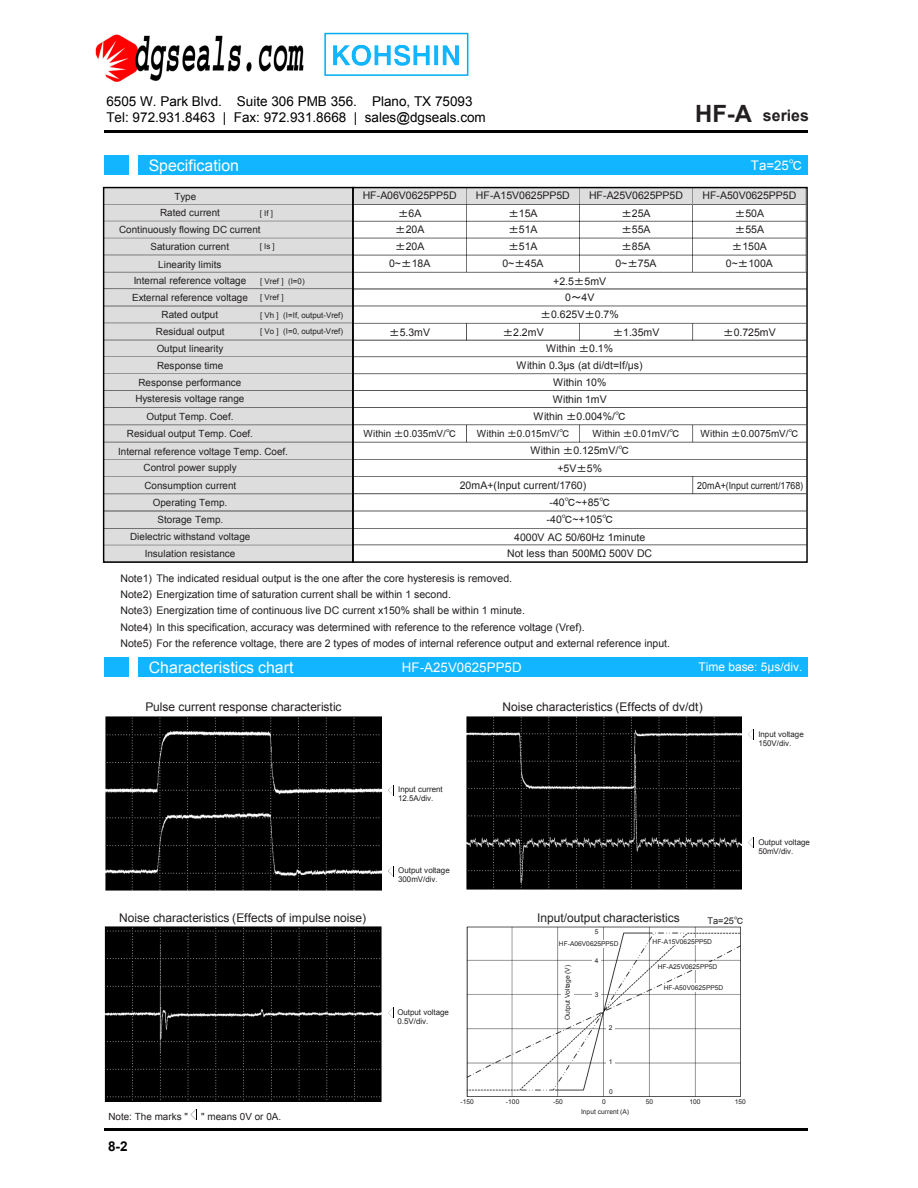
<style>
.page{position:relative;width:918px;height:1188px;background:#fff}
.page>*{position:absolute;margin:0;border:0;box-sizing:border-box;transform-origin:0 0}
.t1{font:15.9px "Arial";color:#fff}
.t2{font:700 15.9px "Arial";letter-spacing:.005em;color:#231f20}
.t3{font:13.5px/16.2px "Arial";color:#000}
.t4{font:700 13.5px "Arial";color:#000}
.t5{font:13.35px "Arial";letter-spacing:.005em;color:#fff}
.t6{font:12px "Arial";color:#231f20}
.t7{font:12px "Arial";color:#fff}
.t8{font:10.5px/16.8px "Arial";color:#231f20}
.t9{font:9.9px/16.8px "Arial";color:#231f20;text-align:center}
.t10{font:9.75px "Arial";letter-spacing:-.005em;color:#231f20;scale:.9 1}
.t11{font:9.3px "Arial";color:#231f20}
.t12{font:7.95px/9.3px "Arial";letter-spacing:-.005em;color:#231f20}
.t13{font:6.6px "Arial";letter-spacing:.005em;color:#231f20}
.s1{font-size:23.85px}
.s2{font-family:"MS Gothic"}
.s3{font-family:"MS P Gothic"}
</style>
<div class="page">
<img style="left:95px;top:34px;width:209px;height:48px">
<svg style="left:467px;top:927px;width:274px;height:170px"></svg>
<div style="left:606px;top:1022px;width:9px;height:12px;background:#fff"></div>
<div style="left:592px;top:989px;width:9px;height:12px;background:#fff"></div>
<div style="left:592px;top:955px;width:9px;height:12px;background:#fff"></div>
<div style="left:652px;top:939px;width:60px;height:6px;background:#fff"></div>
<div style="left:666px;top:984px;width:46px;height:8px;background:#fff"></div>
<div style="left:570px;top:940px;width:48px;height:7px;background:#fff"></div>
<div style="left:657px;top:962px;width:56px;height:8px;background:#fff"></div>
<div style="left:606px;top:1056px;width:9px;height:12px;background:#fff"></div>
<img style="left:104px;top:926px;width:278px;height:175px">
<img style="left:466px;top:717px;width:275px;height:173px">
<img style="left:105px;top:717px;width:277px;height:173px">
<hr style="left:104px;top:130px;width:704px;height:2px;background:#000">
<hr style="left:104px;top:1128px;width:704px;height:3px;background:#000">
<div style="left:104px;top:657px;width:704px;height:20px;background:#12b5ff"></div>
<div style="left:129px;top:656px;width:8px;height:24px;background:#fff"></div>
<svg style="left:388px;top:866px;width:6px;height:10px"></svg>
<svg style="left:748px;top:837px;width:6px;height:11px"></svg>
<svg style="left:748px;top:729px;width:6px;height:11px"></svg>
<svg style="left:388px;top:785px;width:6px;height:11px"></svg>
<svg style="left:388px;top:1007px;width:6px;height:11px"></svg>
<div style="left:104px;top:155px;width:704px;height:20px;background:#12b5ff"></div>
<div style="left:129px;top:154px;width:8px;height:24px;background:#fff"></div>
<svg style="left:191px;top:1109px;width:6px;height:11px"></svg>
<svg style="left:103px;top:187px;width:704px;height:375px"></svg>
<div style="left:561px;top:965px;width:13px;height:55px;background:#fff"></div>
<div style="left:324px;top:33px;width:144px;height:43px;border:2px solid #00aeef"></div>
<img style="left:333px;top:44px;width:126px;height:22px">
<p class="t3" style="left:106px;top:93px;width:381px">6505 W. Park Blvd. Suite 306 PMB 356. Plano, TX 75093<br>Tel: 972.931.8463 | Fax: 972.931.8668 | sales@dgseals.com</p>
<h1 class="t2" style="left:695px;top:104px;width:115px"><span class="s1">HF-A</span> series</h1>
<h1 class="t1" style="left:149px;top:154px;width:92px">Specification</h1>
<p class="t5" style="left:751px;top:156px;width:53px">Ta=25<span class="s2">℃</span></p>
<p class="t8" style="left:363px;top:187px;width:95px">HF-A06V0625PP5D</p>
<p class="t8" style="left:476px;top:187px;width:95px">HF-A15V0625PP5D</p>
<p class="t8" style="left:589px;top:187px;width:95px">HF-A25V0625PP5D</p>
<p class="t8" style="left:395px;top:205px;width:31px"><span class="s3">±</span>6A <span class="s3">±</span>20A <span class="s3">±</span>20A</p>
<p class="t8" style="left:508px;top:205px;width:31px;text-align:justify"><span class="s3">±</span>15A <span class="s3">±</span>51A <span class="s3">±</span>51A</p>
<p class="t8" style="left:621px;top:205px;width:31px;text-align:justify"><span class="s3">±</span>25A <span class="s3">±</span>55A <span class="s3">±</span>85A</p>
<p class="t8" style="left:389px;top:255px;width:43px">0~<span class="s3">±</span>18A</p>
<p class="t8" style="left:502px;top:255px;width:43px">0~<span class="s3">±</span>45A</p>
<p class="t8" style="left:615px;top:255px;width:43px">0~<span class="s3">±</span>75A</p>
<p class="t9" style="left:174px;top:188px;width:23px">Type</p>
<p class="t9" style="left:160px;top:205px;width:61px">Rated current</p>
<p class="t12" style="left:260px;top:208px;width:15px">[ If ]</p>
<p class="t9" style="left:119px;top:221px;width:143px">Continuously flowing DC current</p>
<p class="t9" style="left:151px;top:238px;width:80px">Saturation current</p>
<p class="t9" style="left:134px;top:272px;width:114px">Internal reference voltage</p>
<p class="t12" style="left:260px;top:242px;width:17px">[ Is ]</p>
<p class="t9" style="left:158px;top:256px;width:65px">Linearity limits</p>
<p class="t8" style="left:553px;top:272px;width:55px">+2.5<span class="s3">±</span>5mV</p>
<p class="t12" style="left:260px;top:272px;width:46px;line-height:16.8px">[ Vref ] (I=0) [ Vref ]</p>
<p class="t9" style="left:132px;top:289px;width:117px">External reference voltage</p>
<p class="t8" style="left:565px;top:289px;width:31px">0<span class="s3">～</span>4V</p>
<p class="t8" style="left:702px;top:187px;width:95px;text-align:center">HF-A50V0625PP5D <span class="s3">±</span>50A<br><span class="s3">±</span>55A<br><span class="s3">±</span>150A<br>0~<span class="s3">±</span>100A</p>
<p class="t9" style="left:162px;top:306px;width:58px">Rated output</p>
<p class="t9" style="left:156px;top:323px;width:70px">Residual output</p>
<p class="t12" style="left:260px;top:310px;width:85px">[ Vh ] (I=If, output-Vref)</p>
<p class="t12" style="left:260px;top:327px;width:85px">[ Vo ] (I=0, output-Vref)</p>
<p class="t8" style="left:389px;top:323px;width:43px"><span class="s3">±</span>5.3mV</p>
<p class="t8" style="left:503px;top:306px;width:118px;text-indent:38px"><span class="s3">±</span>0.625V<span class="s3">±</span>0.7% <span class="s3">±</span>2.2mV</p>
<p class="t8" style="left:613px;top:323px;width:48px"><span class="s3">±</span>1.35mV</p>
<p class="t8" style="left:723px;top:323px;width:54px"><span class="s3">±</span>0.725mV</p>
<p class="t9" style="left:135px;top:340px;width:111px">Output linearity<br>Response time<br>Response performance<br>Hysteresis voltage range</p>
<p class="t9" style="left:146px;top:408px;width:89px">Output Temp. Coef.</p>
<p class="t8" style="left:517px;top:340px;width:128px;text-align:center">Within <span class="s3">±</span>0.1%<br>Within 0.3μs (at di/dt=If/μs)</p>
<p class="t8" style="left:534px;top:374px;width:94px;text-align:center">Within 10%<br>Within 1mV<br>Within <span class="s3">±</span>0.004%/<span class="s2">℃</span></p>
<p class="t9" style="left:127px;top:425px;width:128px">Residual output Temp. Coef.</p>
<p class="t9" style="left:363px;top:425px;width:94px">Within <span class="s3">±</span>0.035mV/<span class="s2">℃</span></p>
<p class="t9" style="left:477px;top:425px;width:94px">Within <span class="s3">±</span>0.015mV/<span class="s2">℃</span></p>
<p class="t9" style="left:592px;top:425px;width:89px">Within <span class="s3">±</span>0.01mV/<span class="s2">℃</span></p>
<p class="t9" style="left:701px;top:425px;width:100px">Within <span class="s3">±</span>0.0075mV/<span class="s2">℃</span></p>
<p class="t9" style="left:118px;top:443px;width:171px">Internal reference voltage Temp. Coef.</p>
<p class="t8" style="left:530px;top:442px;width:100px">Within <span class="s3">±</span>0.125mV/<span class="s2">℃</span></p>
<p class="t9" style="left:144px;top:459px;width:95px">Control power supply</p>
<p class="t9" style="left:130px;top:494px;width:122px">Operating Temp.<br>Storage Temp.<br>Dielectric withstand voltage<br>Insulation resistance</p>
<p class="t9" style="left:144px;top:477px;width:93px">Consumption current</p>
<p class="t8" style="left:557px;top:460px;width:46px">+5V<span class="s3">±</span>5%</p>
<p class="t8" style="left:460px;top:476px;width:128px">20mA+(Input current/1760)</p>
<p class="t8" style="left:550px;top:494px;width:62px">-40<span class="s2">℃</span>~+85<span class="s2">℃</span></p>
<p class="t8" style="left:547px;top:511px;width:68px">-40<span class="s2">℃</span>~+105<span class="s2">℃</span></p>
<p class="t8" style="left:514px;top:528px;width:133px">4000V AC 50/60Hz 1minute</p>
<p class="t8" style="left:507px;top:545px;width:146px">Not less than 500MΩ 500V DC</p>
<p class="t8" style="left:121px;top:570px;width:551px;line-height:16.2px">Note1) The indicated residual output is the one after the core hysteresis is removed.<br>Note2) Energization time of saturation current shall be within 1 second.<br>Note3) Energization time of continuous live DC current x150% shall be within 1 minute.<br>Note4) In this specification, accuracy was determined with reference to the reference voltage (Vref).<br>Note5) For the reference voltage, there are 2 types of modes of internal reference output and external reference input.</p>
<p class="t10" style="left:697px;top:479px;width:119px">20mA+(Input current/1768)</p>
<h1 class="t1" style="left:149px;top:656px;width:146px">Characteristics chart</h1>
<p class="t5" style="left:402px;top:658px;width:121px">HF-A25V0625PP5D</p>
<p class="t7" style="left:699px;top:659px;width:105px">Time base: 5μs/div.</p>
<p class="t6" style="left:145px;top:698px;width:198px">Pulse current response characteristic</p>
<p class="t6" style="left:503px;top:699px;width:202px">Noise characteristics (Effects of dv/dt)</p>
<p class="t12" style="left:758px;top:729px;width:47px">Input voltage<br>150V/div.</p>
<p class="t12" style="left:398px;top:784px;width:46px">Input current<br>12.5A/div.</p>
<p class="t12" style="left:758px;top:838px;width:53px">Output voltage<br>50mV/div.</p>
<p class="t12" style="left:398px;top:865px;width:53px">Output voltage<br>300mV/div.</p>
<p class="t6" style="left:119px;top:910px;width:248px">Noise characteristics (Effects of impulse noise)</p>
<p class="t6" style="left:537px;top:910px;width:144px">Input/output characteristics</p>
<p class="t11" style="left:707px;top:915px;width:37px">Ta=25<span class="s2">℃</span></p>
<p class="t13" style="left:595px;top:927px;width:5px">5</p>
<p class="t13" style="left:559px;top:939px;width:61px">HF-A06V0625PP5D</p>
<p class="t13" style="left:653px;top:937px;width:61px">HF-A15V0625PP5D</p>
<p class="t12" style="left:397px;top:1007px;width:53px">Output voltage<br>0.5V/div.</p>
<p class="t13" style="left:563px;top:1020px;width:56px;rotate:-90deg">Output Voltage (V)</p>
<p class="t13" style="left:595px;top:957px;width:5px">4</p>
<p class="t13" style="left:595px;top:990px;width:5px">3</p>
<p class="t13" style="left:609px;top:1024px;width:5px">2</p>
<p class="t13" style="left:658px;top:962px;width:61px">HF-A25V0625PP5D</p>
<p class="t13" style="left:664px;top:983px;width:61px">HF-A50V0625PP5D</p>
<p class="t13" style="left:609px;top:1057px;width:5px">1</p>
<p class="t13" style="left:609px;top:1087px;width:5px">0</p>
<p class="t13" style="left:460px;top:1098px;width:15px">-150</p>
<p class="t13" style="left:506px;top:1098px;width:15px">-100</p>
<p class="t13" style="left:602px;top:1098px;width:5px">0</p>
<p class="t13" style="left:646px;top:1098px;width:9px">50</p>
<p class="t13" style="left:689px;top:1098px;width:13px">100</p>
<p class="t13" style="left:735px;top:1098px;width:13px">150</p>
<p class="t13" style="left:553px;top:1098px;width:11px">-50</p>
<p class="t9" style="left:108px;top:1108px;width:81px">Note: The marks "</p>
<p class="t9" style="left:201px;top:1108px;width:82px">" means 0V or 0A.</p>
<p class="t13" style="left:581px;top:1107px;width:49px">Input current (A)</p>
<p class="t4" style="left:108px;top:1137px;width:21px">8-2</p>
</div>
